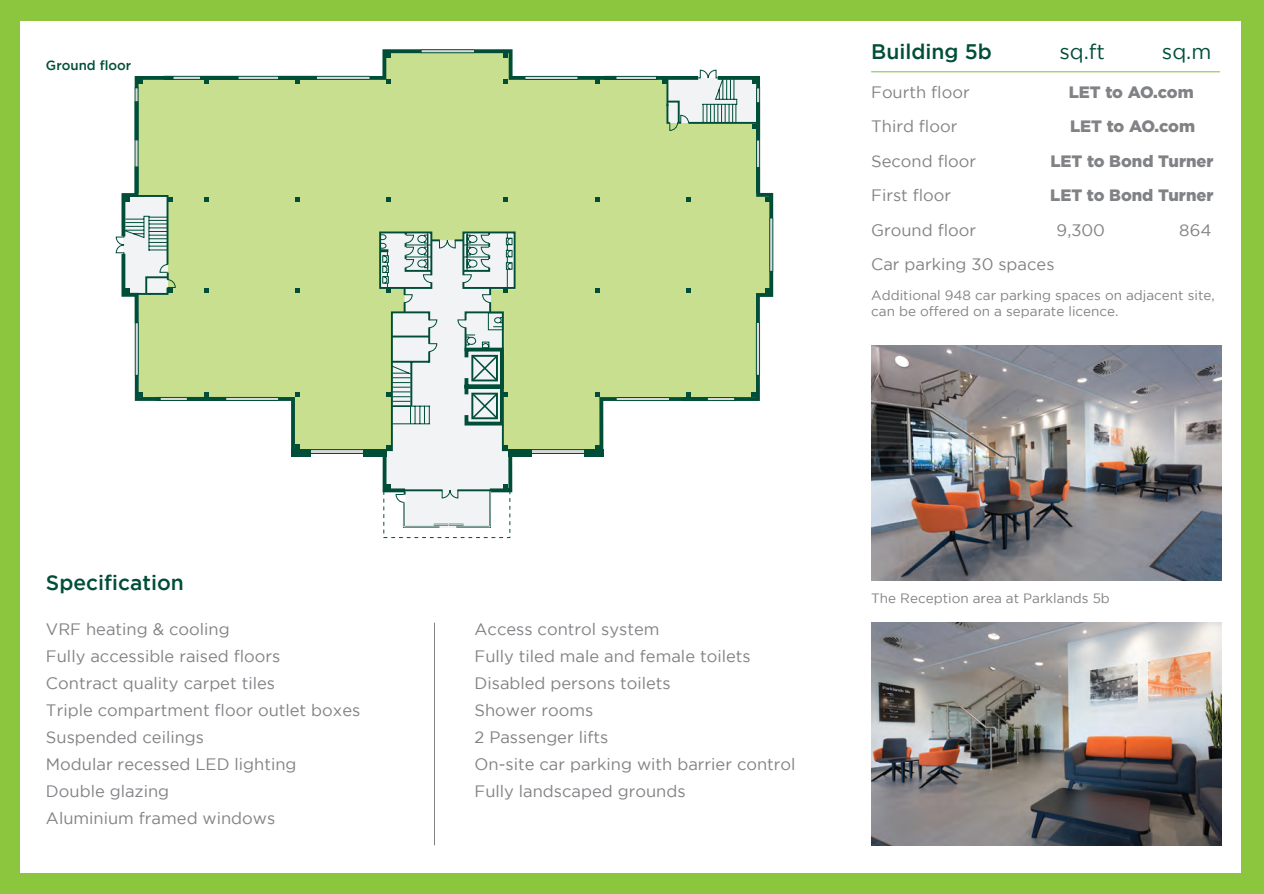
<style>
.page{position:relative;width:1264px;height:894px;background:#fff}
.page>*{position:absolute;margin:0;border:0;box-sizing:border-box;transform-origin:0 0}
.t1{font:500 21px "Gotham";color:#004e38}
.t2{font:21px "Gotham";color:#004e38}
.t3{font:16.5px "Gotham";color:#808285}
.t4{font:900 16.5px "Gotham";color:#808285}
.t5{font:13.5px/16.5px "Gotham";color:#808285}
.t6{font:500 13.2px "Gotham";color:#004e38}
</style>
<div class="page">
<div style="left:0;top:0;width:1264px;height:893px;background:#8bc63e"></div>
<div style="left:20px;top:22px;width:1221px;height:850px;background:#fff"></div>
<svg style="left:121px;top:49px;width:652px;height:408px"></svg>
<div style="left:584px;top:449px;width:19px;height:7px;background:#004e38"></div>
<div style="left:508px;top:449px;width:24px;height:7px;background:#004e38"></div>
<svg style="left:751px;top:392px;width:4px;height:5px"></svg>
<svg style="left:686px;top:392px;width:4px;height:5px"></svg>
<svg style="left:765px;top:288px;width:4px;height:4px"></svg>
<svg style="left:686px;top:288px;width:4px;height:4px"></svg>
<svg style="left:504px;top:80px;width:4px;height:4px"></svg>
<svg style="left:595px;top:80px;width:4px;height:4px"></svg>
<svg style="left:295px;top:80px;width:4px;height:4px"></svg>
<svg style="left:204px;top:80px;width:4px;height:4px"></svg>
<svg style="left:139px;top:80px;width:4px;height:4px"></svg>
<svg style="left:387px;top:80px;width:4px;height:4px"></svg>
<svg style="left:504px;top:53px;width:4px;height:4px"></svg>
<svg style="left:387px;top:53px;width:4px;height:4px"></svg>
<svg style="left:765px;top:197px;width:4px;height:4px"></svg>
<svg style="left:686px;top:197px;width:4px;height:4px"></svg>
<svg style="left:501px;top:100px;width:179px;height:352px;background:#c8df94"></svg>
<hr style="left:531px;top:453px;width:53px;height:1px;background:#004e38">
<hr style="left:531px;top:449px;width:53px;height:1px;background:#004e38">
<hr style="left:616px;top:400px;width:53px;height:1px;background:#004e38">
<hr style="left:616px;top:397px;width:53px;height:1px;background:#004e38">
<hr style="left:756px;top:322px;width:1px;height:53px;background:#004e38">
<hr style="left:759px;top:322px;width:1px;height:53px;background:#004e38">
<hr style="left:769px;top:218px;width:1px;height:53px;background:#004e38">
<hr style="left:772px;top:218px;width:1px;height:53px;background:#004e38">
<hr style="left:604px;top:76px;width:53px;height:1px;background:#004e38">
<hr style="left:604px;top:79px;width:53px;height:1px;background:#004e38">
<hr style="left:525px;top:76px;width:53px;height:1px;background:#004e38">
<hr style="left:525px;top:79px;width:53px;height:1px;background:#004e38">
<hr style="left:421px;top:49px;width:53px;height:1px;background:#004e38">
<hr style="left:421px;top:52px;width:53px;height:1px;background:#004e38">
<hr style="left:756px;top:87px;width:1px;height:106px;background:#004e38">
<hr style="left:759px;top:87px;width:1px;height:106px;background:#004e38">
<hr style="left:164px;top:76px;width:206px;height:1px;background:#004e38">
<hr style="left:164px;top:79px;width:206px;height:1px;background:#004e38">
<hr style="left:135px;top:87px;width:1px;height:106px;background:#004e38">
<hr style="left:138px;top:87px;width:1px;height:106px;background:#004e38">
<hr style="left:683px;top:400px;width:53px;height:1px;background:#004e38">
<hr style="left:683px;top:397px;width:53px;height:1px;background:#004e38">
<svg style="left:662px;top:69px;width:96px;height:62px"></svg>
<svg style="left:115px;top:194px;width:401px;height:344px"></svg>
<hr style="left:405px;top:489px;width:37px;height:2px;background:#004e38">
<hr style="left:457px;top:489px;width:33px;height:2px;background:#004e38">
<hr style="left:871px;top:71px;width:349px;height:1px;background:#7bc142">
<img style="left:871px;top:622px;width:350px;height:223px">
<img style="left:871px;top:345px;width:350px;height:235px">
<hr style="left:434px;top:622px;width:1px;height:223px;background:#808285">
<p class="t6" style="left:46px;top:58px;width:87px">Ground floor</p>
<p class="t1" style="left:46px;top:570px;width:139px">Specification</p>
<p class="t3" style="left:46px;top:619px;width:185px">VRF heating &amp; cooling</p>
<p class="t3" style="left:46px;top:646px;width:236px">Fully accessible raised floors</p>
<p class="t3" style="left:46px;top:673px;width:230px">Contract quality carpet tiles</p>
<p class="t3" style="left:46px;top:700px;width:316px">Triple compartment floor outlet boxes</p>
<p class="t3" style="left:46px;top:727px;width:160px">Suspended ceilings</p>
<p class="t3" style="left:46px;top:754px;width:252px">Modular recessed LED lighting</p>
<p class="t3" style="left:46px;top:781px;width:125px">Double glazing</p>
<p class="t3" style="left:46px;top:808px;width:231px">Aluminium framed windows</p>
<p class="t1" style="left:871px;top:40px;width:122px">Building 5b</p>
<p class="t2" style="left:1059px;top:40px;width:47px">sq.ft</p>
<p class="t2" style="left:1162px;top:40px;width:51px">sq.m</p>
<p class="t3" style="left:871px;top:83px;width:100px">Fourth floor</p>
<p class="t4" style="left:1068px;top:82px;width:126px">LET to AO.com</p>
<p class="t3" style="left:871px;top:117px;width:88px">Third floor</p>
<p class="t4" style="left:1070px;top:117px;width:126px">LET to AO.com</p>
<p class="t3" style="left:871px;top:152px;width:106px">Second floor</p>
<p class="t4" style="left:1050px;top:151px;width:165px">LET to Bond Turner</p>
<p class="t3" style="left:871px;top:186px;width:82px">First floor</p>
<p class="t4" style="left:1050px;top:186px;width:165px">LET to Bond Turner</p>
<p class="t3" style="left:871px;top:221px;width:106px">Ground floor</p>
<p class="t3" style="left:1056px;top:221px;width:50px">9,300</p>
<p class="t3" style="left:1179px;top:221px;width:34px">864</p>
<p class="t3" style="left:871px;top:255px;width:185px">Car parking 30 spaces</p>
<p class="t5" style="left:871px;top:286px;width:345px">Additional 948 car parking spaces on adjacent site, can be offered on a separate licence.</p>
<p class="t3" style="left:474px;top:619px;width:186px">Access control system</p>
<p class="t3" style="left:474px;top:646px;width:278px">Fully tiled male and female toilets</p>
<p class="t3" style="left:474px;top:673px;width:198px">Disabled persons toilets</p>
<p class="t3" style="left:474px;top:700px;width:120px">Shower rooms</p>
<p class="t3" style="left:474px;top:727px;width:135px">2 Passenger lifts</p>
<p class="t3" style="left:474px;top:754px;width:322px">On-site car parking with barrier control</p>
<p class="t3" style="left:474px;top:781px;width:213px">Fully landscaped grounds</p>
<p class="t5" style="left:871px;top:589px;width:240px">The Reception area at Parklands 5b</p>
</div>
